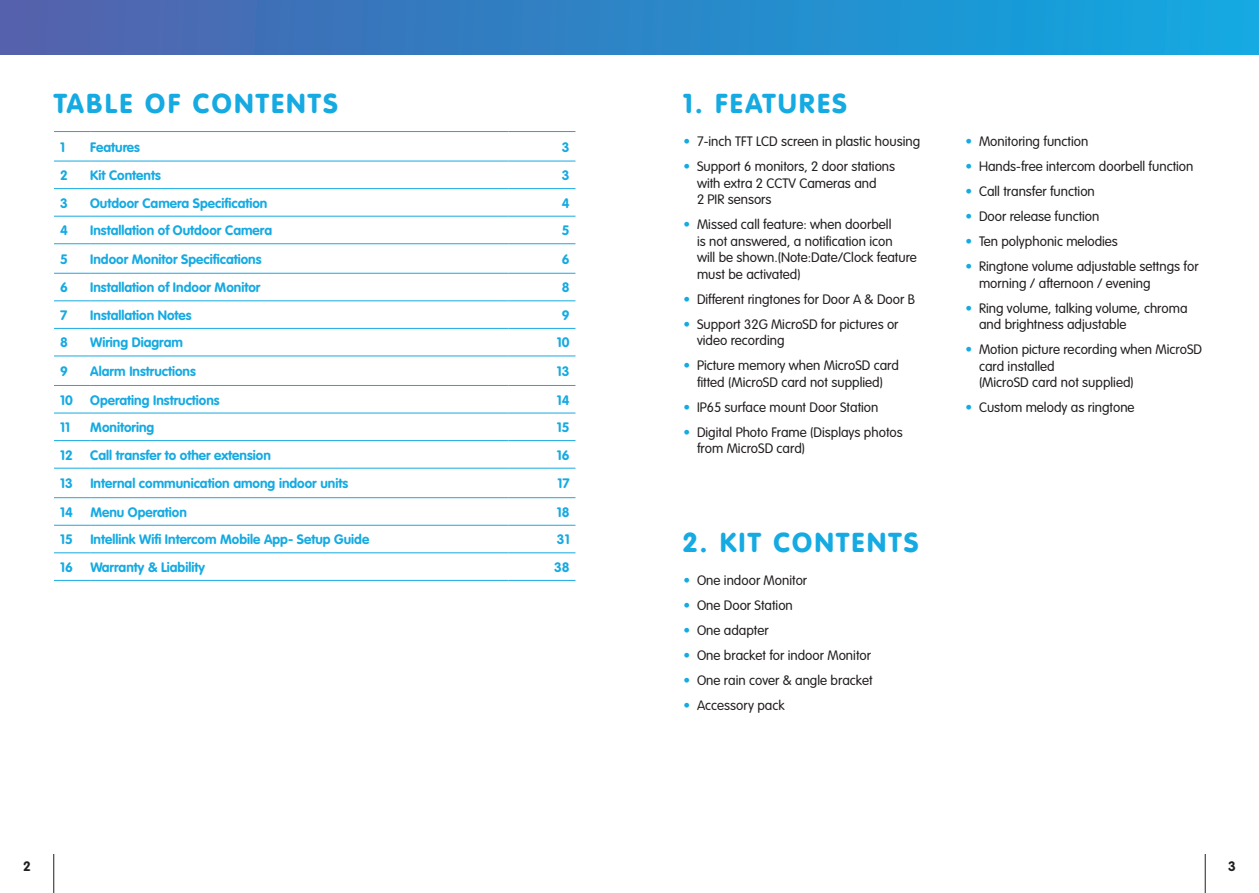
<style>
.page{position:relative;width:1259px;height:893px;background:#fff}
.page>*{position:absolute;margin:0;border:0;box-sizing:border-box;transform-origin:0 0}
.t1{font:900 27px "VAG Rounded";letter-spacing:.1em;color:#16aae2}
.t2{font:300 13.5px/16.5px "VAG Rounded";color:#231f20}
.t3{font:700 13.5px "VAG Rounded";color:#16aae2}
.t4{font:700 13.5px "VAG Rounded";color:#231f20}
.s1{color:#16aae2}
</style>
<div class="page">
<hr style="left:54px;top:131px;width:36px;height:1px;background:#16aae2">
<hr style="left:90px;top:131px;width:419px;height:1px;background:#16aae2">
<hr style="left:509px;top:131px;width:66px;height:1px;background:#16aae2">
<hr style="left:54px;top:161px;width:36px;height:1px;background:#16aae2">
<hr style="left:90px;top:161px;width:419px;height:1px;background:#16aae2">
<hr style="left:509px;top:161px;width:66px;height:1px;background:#16aae2">
<hr style="left:54px;top:188px;width:36px;height:1px;background:#16aae2">
<hr style="left:90px;top:188px;width:419px;height:1px;background:#16aae2">
<hr style="left:509px;top:188px;width:66px;height:1px;background:#16aae2">
<hr style="left:54px;top:216px;width:36px;height:1px;background:#16aae2">
<hr style="left:90px;top:216px;width:419px;height:1px;background:#16aae2">
<hr style="left:509px;top:216px;width:66px;height:1px;background:#16aae2">
<hr style="left:54px;top:243px;width:36px;height:1px;background:#16aae2">
<hr style="left:90px;top:243px;width:419px;height:1px;background:#16aae2">
<hr style="left:509px;top:243px;width:66px;height:1px;background:#16aae2">
<hr style="left:54px;top:273px;width:36px;height:1px;background:#16aae2">
<hr style="left:90px;top:273px;width:419px;height:1px;background:#16aae2">
<hr style="left:509px;top:273px;width:66px;height:1px;background:#16aae2">
<hr style="left:54px;top:301px;width:36px;height:1px;background:#16aae2">
<hr style="left:90px;top:301px;width:419px;height:1px;background:#16aae2">
<hr style="left:509px;top:301px;width:66px;height:1px;background:#16aae2">
<hr style="left:54px;top:328px;width:36px;height:1px;background:#16aae2">
<hr style="left:90px;top:328px;width:419px;height:1px;background:#16aae2">
<hr style="left:509px;top:328px;width:66px;height:1px;background:#16aae2">
<hr style="left:54px;top:356px;width:36px;height:1px;background:#16aae2">
<hr style="left:90px;top:356px;width:419px;height:1px;background:#16aae2">
<hr style="left:509px;top:356px;width:66px;height:1px;background:#16aae2">
<hr style="left:54px;top:385px;width:36px;height:1px;background:#16aae2">
<hr style="left:90px;top:385px;width:419px;height:1px;background:#16aae2">
<hr style="left:509px;top:385px;width:66px;height:1px;background:#16aae2">
<hr style="left:54px;top:413px;width:36px;height:1px;background:#16aae2">
<hr style="left:90px;top:413px;width:419px;height:1px;background:#16aae2">
<hr style="left:509px;top:413px;width:66px;height:1px;background:#16aae2">
<hr style="left:54px;top:440px;width:36px;height:1px;background:#16aae2">
<hr style="left:90px;top:440px;width:419px;height:1px;background:#16aae2">
<hr style="left:509px;top:440px;width:66px;height:1px;background:#16aae2">
<hr style="left:54px;top:468px;width:36px;height:1px;background:#16aae2">
<hr style="left:90px;top:468px;width:419px;height:1px;background:#16aae2">
<hr style="left:509px;top:468px;width:66px;height:1px;background:#16aae2">
<hr style="left:54px;top:497px;width:36px;height:1px;background:#16aae2">
<hr style="left:90px;top:497px;width:419px;height:1px;background:#16aae2">
<hr style="left:509px;top:497px;width:66px;height:1px;background:#16aae2">
<hr style="left:54px;top:525px;width:36px;height:1px;background:#16aae2">
<hr style="left:90px;top:525px;width:419px;height:1px;background:#16aae2">
<hr style="left:509px;top:525px;width:66px;height:1px;background:#16aae2">
<hr style="left:54px;top:553px;width:36px;height:1px;background:#16aae2">
<hr style="left:90px;top:553px;width:419px;height:1px;background:#16aae2">
<hr style="left:509px;top:553px;width:66px;height:1px;background:#16aae2">
<hr style="left:54px;top:580px;width:36px;height:1px;background:#16aae2">
<hr style="left:90px;top:580px;width:419px;height:1px;background:#16aae2">
<hr style="left:509px;top:580px;width:66px;height:1px;background:#16aae2">
<hr style="left:53px;top:854px;width:1px;height:39px;background:#231f20">
<hr style="left:1205px;top:854px;width:1px;height:39px;background:#231f20">
<div style="left:0;top:0;width:1259px;height:54px;background:linear-gradient(to right,#5060ab,#0daae2)"></div>
<h1 class="t1" style="left:54px;top:87px;width:285px">TABLE OF CONTENTS</h1>
<p class="t3" style="left:60px;top:139px;width:6px">1</p>
<p class="t3" style="left:90px;top:139px;width:51px">Features</p>
<p class="t3" style="left:562px;top:139px;width:9px">3</p>
<p class="t3" style="left:60px;top:167px;width:9px">2</p>
<p class="t3" style="left:90px;top:167px;width:72px">Kit Contents</p>
<p class="t3" style="left:562px;top:167px;width:9px">3</p>
<p class="t3" style="left:60px;top:195px;width:9px">3</p>
<p class="t3" style="left:90px;top:195px;width:179px">Outdoor Camera Specification</p>
<p class="t3" style="left:562px;top:195px;width:9px">4</p>
<p class="t3" style="left:60px;top:223px;width:9px">4</p>
<p class="t3" style="left:90px;top:223px;width:183px">Installation of Outdoor Camera</p>
<p class="t3" style="left:562px;top:223px;width:9px">5</p>
<p class="t3" style="left:60px;top:251px;width:9px">5</p>
<p class="t3" style="left:90px;top:251px;width:173px">Indoor Monitor Specifications</p>
<p class="t3" style="left:562px;top:251px;width:9px">6</p>
<p class="t3" style="left:60px;top:280px;width:9px">6</p>
<p class="t3" style="left:90px;top:280px;width:172px">Installation of Indoor Monitor</p>
<p class="t3" style="left:562px;top:280px;width:9px">8</p>
<p class="t3" style="left:60px;top:307px;width:9px">7</p>
<p class="t3" style="left:90px;top:307px;width:103px">Installation Notes</p>
<p class="t3" style="left:562px;top:307px;width:9px">9</p>
<p class="t3" style="left:60px;top:335px;width:9px">8</p>
<p class="t3" style="left:90px;top:335px;width:94px">Wiring Diagram</p>
<p class="t3" style="left:557px;top:335px;width:14px">10</p>
<p class="t3" style="left:60px;top:363px;width:9px">9</p>
<p class="t3" style="left:90px;top:363px;width:107px">Alarm Instructions</p>
<p class="t3" style="left:557px;top:363px;width:14px">13</p>
<p class="t3" style="left:60px;top:392px;width:14px">10</p>
<p class="t3" style="left:90px;top:392px;width:131px">Operating Instructions</p>
<p class="t3" style="left:557px;top:392px;width:14px">14</p>
<p class="t3" style="left:60px;top:419px;width:11px">11</p>
<p class="t3" style="left:90px;top:419px;width:66px">Monitoring</p>
<p class="t3" style="left:557px;top:419px;width:14px">15</p>
<p class="t3" style="left:60px;top:447px;width:14px">12</p>
<p class="t3" style="left:90px;top:447px;width:182px">Call transfer to other extension</p>
<p class="t3" style="left:557px;top:447px;width:14px">16</p>
<p class="t3" style="left:60px;top:476px;width:14px">13</p>
<p class="t3" style="left:90px;top:476px;width:259px">Internal communication among indoor units</p>
<p class="t3" style="left:557px;top:476px;width:14px">17</p>
<p class="t3" style="left:60px;top:504px;width:14px">14</p>
<p class="t3" style="left:90px;top:504px;width:98px">Menu Operation</p>
<p class="t3" style="left:557px;top:504px;width:14px">18</p>
<p class="t3" style="left:60px;top:532px;width:14px">15</p>
<p class="t3" style="left:90px;top:532px;width:280px">Intellink Wifi Intercom Mobile App- Setup Guide</p>
<p class="t3" style="left:557px;top:532px;width:14px">31</p>
<p class="t3" style="left:60px;top:559px;width:14px">16</p>
<p class="t3" style="left:90px;top:559px;width:116px">Warranty &amp; Liability</p>
<p class="t3" style="left:554px;top:559px;width:17px">38</p>
<h1 class="t1" style="left:683px;top:87px;width:165px">1. FEATURES</h1>
<p class="t2" style="left:683px;top:133px;width:238px"><span class="s1">•</span> 7-inch TFT LCD screen in plastic housing</p>
<p class="t2" style="left:697px;top:158px;width:200px;text-indent:-14px"><span class="s1">•</span> Support 6 monitors, 2 door stations with extra 2 CCTV Cameras and<br>2 PIR sensors</p>
<p class="t2" style="left:697px;top:216px;width:221px;text-indent:-14px"><span class="s1">•</span> Missed call feature: when doorbell<br>is not answered, a notification icon<br>will be shown.(Note:Date/Clock feature must be activated)</p>
<p class="t2" style="left:683px;top:290px;width:233px"><span class="s1">•</span> Different ringtones for Door A &amp; Door B</p>
<p class="t2" style="left:697px;top:315px;width:203px;text-indent:-14px"><span class="s1">•</span> Support 32G MicroSD for pictures or video recording</p>
<p class="t2" style="left:683px;top:357px;width:217px;text-align:center"><span class="s1">•</span> Picture memory when MicroSD card fitted (MicroSD card not supplied)</p>
<p class="t2" style="left:683px;top:398px;width:196px"><span class="s1">•</span> IP65 surface mount Door Station</p>
<p class="t2" style="left:697px;top:423px;width:207px;text-indent:-14px"><span class="s1">•</span> Digital Photo Frame (Displays photos from MicroSD card)</p>
<h1 class="t1" style="left:683px;top:526px;width:236px">2. KIT CONTENTS</h1>
<p class="t2" style="left:683px;top:572px;width:125px"><span class="s1">•</span> One indoor Monitor</p>
<p class="t2" style="left:683px;top:597px;width:111px"><span class="s1">•</span> One Door Station</p>
<p class="t2" style="left:683px;top:622px;width:87px"><span class="s1">•</span> One adapter</p>
<p class="t2" style="left:683px;top:647px;width:189px"><span class="s1">•</span> One bracket for indoor Monitor</p>
<p class="t2" style="left:683px;top:672px;width:191px"><span class="s1">•</span> One rain cover &amp; angle bracket</p>
<p class="t2" style="left:683px;top:697px;width:103px"><span class="s1">•</span> Accessory pack</p>
<p class="t2" style="left:965px;top:133px;width:124px"><span class="s1">•</span> Monitoring function</p>
<p class="t2" style="left:965px;top:158px;width:229px"><span class="s1">•</span> Hands-free intercom doorbell function</p>
<p class="t2" style="left:965px;top:183px;width:131px"><span class="s1">•</span> Call transfer function</p>
<p class="t2" style="left:965px;top:208px;width:135px"><span class="s1">•</span> Door release function</p>
<p class="t2" style="left:965px;top:233px;width:154px"><span class="s1">•</span> Ten polyphonic melodies</p>
<p class="t2" style="left:979px;top:258px;width:221px;text-indent:-14px"><span class="s1">•</span> Ringtone volume adjustable settngs for morning / afternoon / evening</p>
<p class="t2" style="left:979px;top:299px;width:210px;text-indent:-14px"><span class="s1">•</span> Ring volume, talking volume, chroma and brightness adjustable</p>
<p class="t2" style="left:979px;top:341px;width:225px;text-indent:-14px"><span class="s1">•</span> Motion picture recording when MicroSD card installed<br>(MicroSD card not supplied)</p>
<p class="t2" style="left:965px;top:399px;width:171px"><span class="s1">•</span> Custom melody as ringtone</p>
<p class="t4" style="left:23px;top:858px;width:9px">2</p>
<p class="t4" style="left:1228px;top:858px;width:9px">3</p>
</div>
